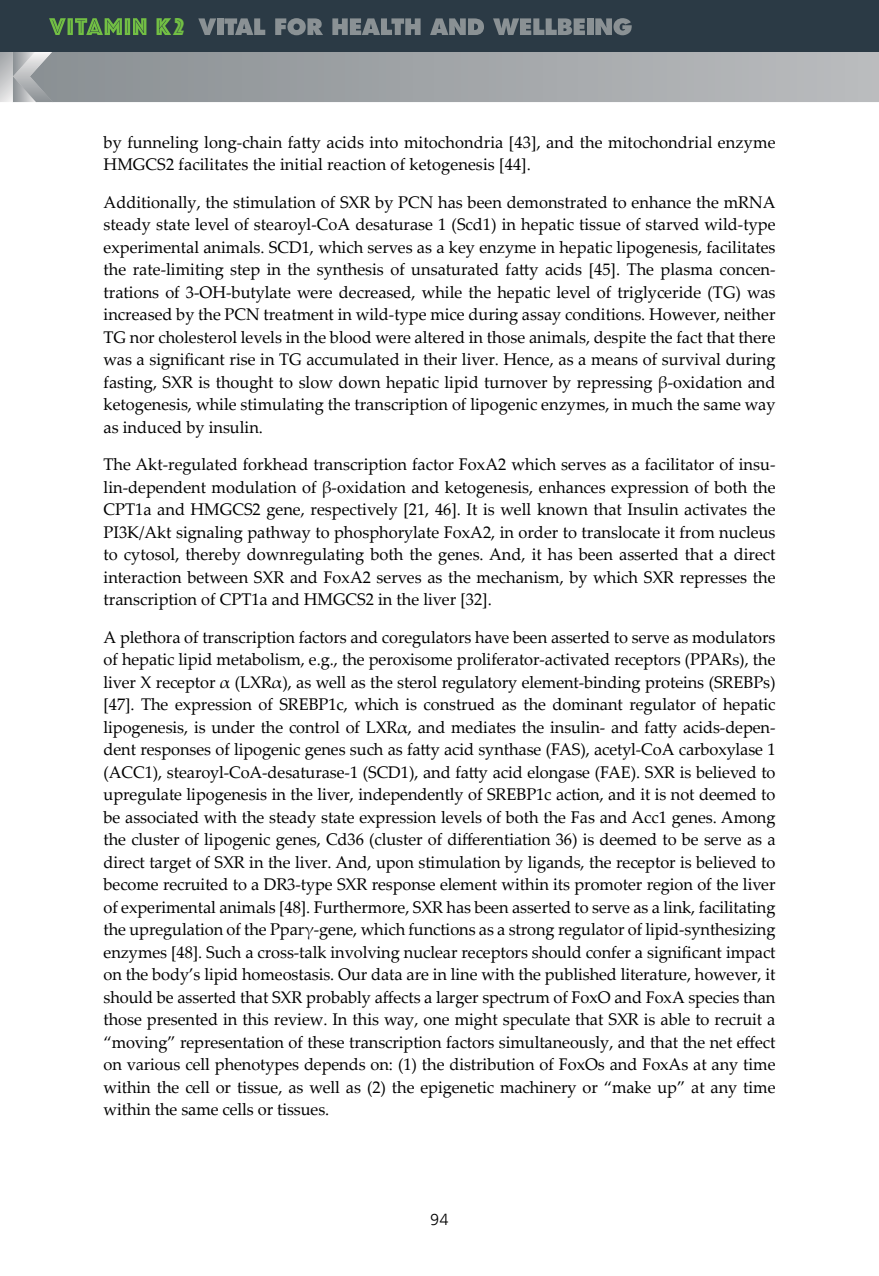
<style>
.page{position:relative;width:879px;height:1276px;background:#fff}
.page>*{position:absolute;margin:0;border:0;box-sizing:border-box;transform-origin:0 0}
.t1{font:24px "Zamenhof Inline";color:#72bf44}
.t2{font:16.8px/22.4px "Palatino Linotype";color:#000;text-align:justify}
.t3{font:300 16px "Frutiger Neue LT Com";color:#000}
</style>
<div class="page">
<svg style="left:0;top:52px;width:879px;height:50px;background:#a3a6a9"></svg>
<div style="left:0;top:0;width:879px;height:52px;background:#2b3a45"></div>
<svg style="left:198px;top:18px;width:18px;height:17px"></svg>
<div style="left:217px;top:18px;width:6px;height:17px;background:#8a9194"></div>
<svg style="left:224px;top:18px;width:41px;height:17px"></svg>
<svg style="left:275px;top:18px;width:48px;height:17px"></svg>
<svg style="left:332px;top:18px;width:88px;height:17px"></svg>
<svg style="left:430px;top:18px;width:54px;height:17px"></svg>
<svg style="left:493px;top:18px;width:92px;height:17px"></svg>
<div style="left:587px;top:18px;width:6px;height:17px;background:#8a9194"></div>
<svg style="left:595px;top:18px;width:37px;height:17px"></svg>
<svg style="left:49px;top:18px;width:97px;height:17px"></svg>
<svg style="left:156px;top:18px;width:15px;height:17px"></svg>
<h1 class="t1" style="left:173px;top:16px;width:14px">2</h1>
<p class="t2" style="left:104px;top:130px;width:673px">by funneling long-chain fatty acids into mitochondria [43], and the mitochondrial enzyme<br>HMGCS2 facilitates the initial reaction of ketogenesis [44].</p>
<p class="t2" style="left:104px;top:190px;width:673px">Additionally, the stimulation of SXR by PCN has been demonstrated to enhance the mRNA steady state level of stearoyl-CoA desaturase 1 (Scd1) in hepatic tissue of starved wild-type experimental animals. SCD1, which serves as a key enzyme in hepatic lipogenesis, facilitates the rate-limiting step in the synthesis of unsaturated fatty acids [45]. The plasma concen&shy;trations of 3-OH-butylate were decreased, while the hepatic level of triglyceride (TG) was increased by the PCN treatment in wild-type mice during assay conditions. However, neither TG nor cholesterol levels in the blood were altered in those animals, despite the fact that there was a significant rise in TG accumulated in their liver. Hence, as a means of survival during fasting, SXR is thought to slow down hepatic lipid turnover by repressing β-oxidation and ketogenesis, while stimulating the transcription of lipogenic enzymes, in much the same way as induced by insulin.</p>
<p class="t2" style="left:104px;top:453px;width:673px">The Akt-regulated forkhead transcription factor FoxA2 which serves as a facilitator of insu&shy;lin-dependent modulation of β-oxidation and ketogenesis, enhances expression of both the CPT1a and HMGCS2 gene, respectively [21, 46]. It is well known that Insulin activates the PI3K/Akt signaling pathway to phosphorylate FoxA2, in order to translocate it from nucleus to cytosol, thereby downregulating both the genes. And, it has been asserted that a direct interaction between SXR and FoxA2 serves as the mechanism, by which SXR represses the transcription of CPT1a and HMGCS2 in the liver [32].</p>
<p class="t2" style="left:104px;top:625px;width:673px">A plethora of transcription factors and coregulators have been asserted to serve as modulators of hepatic lipid metabolism, e.g., the peroxisome proliferator-activated receptors (PPARs), the liver X receptor α (LXRα), as well as the sterol regulatory element-binding proteins (SREBPs) [47]. The expression of SREBP1c, which is construed as the dominant regulator of hepatic lipogenesis, is under the control of LXRα, and mediates the insulin- and fatty acids-depen&shy;dent responses of lipogenic genes such as fatty acid synthase (FAS), acetyl-CoA carboxylase 1 (ACC1), stearoyl-CoA-desaturase-1 (SCD1), and fatty acid elongase (FAE). SXR is believed to upregulate lipogenesis in the liver, independently of SREBP1c action, and it is not deemed to be associated with the steady state expression levels of both the Fas and Acc1 genes. Among the cluster of lipogenic genes, Cd36 (cluster of differentiation 36) is deemed to be serve as a direct target of SXR in the liver. And, upon stimulation by ligands, the receptor is believed to become recruited to a DR3-type SXR response element within its promoter region of the liver of experimental animals [48]. Furthermore, SXR has been asserted to serve as a link, facilitating the upregulation of the Pparγ-gene, which functions as a strong regulator of lipid-synthesizing enzymes [48]. Such a cross-talk involving nuclear receptors should confer a significant impact on the body’s lipid homeostasis. Our data are in line with the published literature, however, it should be asserted that SXR probably affects a larger spectrum of FoxO and FoxA species than those presented in this review. In this way, one might speculate that SXR is able to recruit a “moving” representation of these transcription factors simultaneously, and that the net effect on various cell phenotypes depends on: (1) the distribution of FoxOs and FoxAs at any time within the cell or tissue, as well as (2) the epigenetic machinery or “make up” at any time within the same cells or tissues.</p>
<p class="t3" style="left:430px;top:1210px;width:20px">94</p>
</div>
